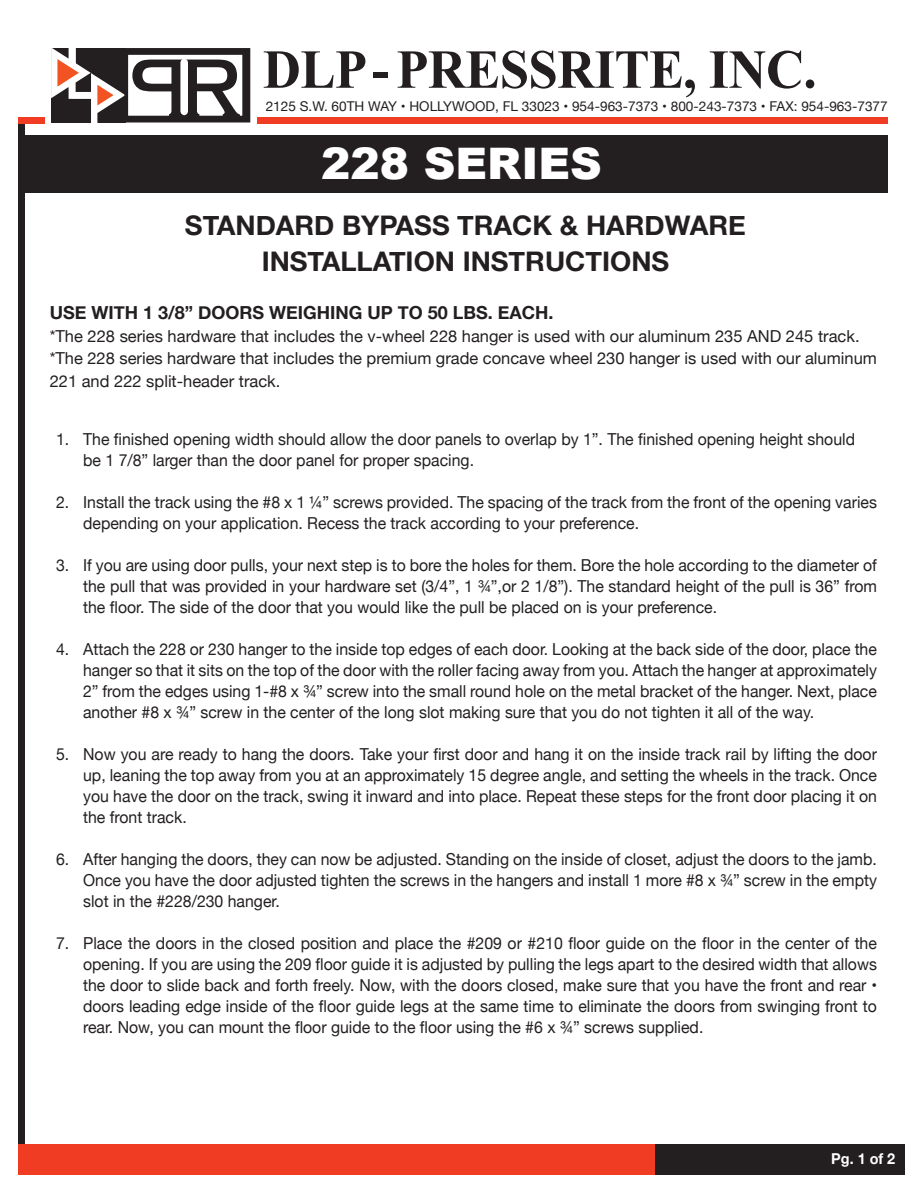
<style>
.page{position:relative;width:918px;height:1188px;background:#fff}
.page>*{position:absolute;margin:0;border:0;box-sizing:border-box;transform-origin:0 0}
.t1{font:900 43.5px "Arial";color:#fff}
.t2{font:700 27px "Helvetica Neue";color:#231f20}
.t3{font:700 18px "Helvetica Neue";color:#231f20}
.t4{font:16.5px/21px "Helvetica Neue";color:#231f20;text-align:justify;scale:.96 1}
.t5{font:16.5px/22.5px "Helvetica Neue";color:#231f20}
.t6{font:700 15px "Helvetica Neue";color:#fff;scale:.96 1}
.t7{font:13.5px "Helvetica Neue";color:#231f20}
</style>
<div class="page">
<div style="left:257px;top:117px;width:631px;height:7px;background:#ef3c22"></div>
<div style="left:18px;top:117px;width:27px;height:7px;background:#ef3c22"></div>
<div style="left:18px;top:124px;width:7px;height:1020px;background:#231f20"></div>
<div style="left:590px;top:1144px;width:314px;height:30px;background:#231f20"></div>
<div style="left:18px;top:1144px;width:636px;height:30px;background:#ef3c22"></div>
<div style="left:24px;top:135px;width:864px;height:57px;background:#231f20"></div>
<svg style="left:51px;top:48px;width:199px;height:75px"></svg>
<svg style="left:264px;top:51px;width:101px;height:37px"></svg>
<div style="left:373px;top:72px;width:15px;height:6px;background:#231f20"></div>
<svg style="left:398px;top:51px;width:297px;height:46px"></svg>
<svg style="left:710px;top:51px;width:104px;height:38px"></svg>
<p class="t7" style="left:266px;top:97px;width:624px">2125 S.W. 60TH WAY • HOLLYWOOD, FL 33023 • 954-963-7373 • 800-243-7373 • FAX: 954-963-7377</p>
<p class="t1" style="left:321px;top:132px;width:282px">228 SERIES</p>
<p class="t2" style="left:185px;top:204px;width:562px">STANDARD BYPASS TRACK &amp; HARDWARE</p>
<p class="t2" style="left:262px;top:240px;width:409px">INSTALLATION INSTRUCTIONS</p>
<p class="t3" style="left:50px;top:299px;width:505px">USE WITH 1 3/8” DOORS WEIGHING UP TO 50 LBS. EACH.</p>
<p class="t5" style="left:50px;top:326px;width:811px">*The 228 series hardware that includes the v-wheel 228 hanger is used with our aluminum 235 AND 245 track.</p>
<p class="t5" style="left:50px;top:348px;width:829px">*The 228 series hardware that includes the premium grade concave wheel 230 hanger is used with our aluminum<br>221 and 222 split-header track.</p>
<p class="t4" style="left:83px;top:429px;width:806px;text-indent:-27px">1. The finished opening width should allow the door panels to overlap by 1”. The finished opening height should be 1 7/8” larger than the door panel for proper spacing.</p>
<p class="t4" style="left:83px;top:492px;width:828px;text-indent:-27px">2. Install the track using the #8 x 1 ¼” screws provided. The spacing of the track from the front of the opening varies depending on your application. Recess the track according to your preference.</p>
<p class="t4" style="left:83px;top:555px;width:828px;text-indent:-27px">3. If you are using door pulls, your next step is to bore the holes for them. Bore the hole according to the diameter of the pull that was provided in your hardware set (3/4”, 1 ¾”,or 2 1/8”). The standard height of the pull is 36” from the floor. The side of the door that you would like the pull be placed on is your preference.</p>
<p class="t4" style="left:83px;top:639px;width:828px;text-indent:-27px">4. Attach the 228 or 230 hanger to the inside top edges of each door. Looking at the back side of the door, place the hanger so that it sits on the top of the door with the roller facing away from you. Attach the hanger at approximately 2” from the edges using 1-#8 x ¾” screw into the small round hole on the metal bracket of the hanger. Next, place another #8 x ¾” screw in the center of the long slot making sure that you do not tighten it all of the way.</p>
<p class="t4" style="left:83px;top:744px;width:828px;text-indent:-27px">5. Now you are ready to hang the doors. Take your first door and hang it on the inside track rail by lifting the door up, leaning the top away from you at an approximately 15 degree angle, and setting the wheels in the track. Once you have the door on the track, swing it inward and into place. Repeat these steps for the front door placing it on the front track.</p>
<p class="t4" style="left:83px;top:849px;width:828px;text-indent:-27px">6. After hanging the doors, they can now be adjusted. Standing on the inside of closet, adjust the doors to the jamb.<br>Once you have the door adjusted tighten the screws in the hangers and install 1 more #8 x ¾” screw in the empty slot in the #228/230 hanger.</p>
<p class="t4" style="left:83px;top:933px;width:828px;text-indent:-27px">7. Place the doors in the closed position and place the #209 or #210 floor guide on the floor in the center of the opening. If you are using the 209 floor guide it is adjusted by pulling the legs apart to the desired width that allows the door to slide back and forth freely. Now, with the doors closed, make sure that you have the front and rear • doors leading edge inside of the floor guide legs at the same time to eliminate the doors from swinging front to rear. Now, you can mount the floor guide to the floor using the #6 x ¾” screws supplied.</p>
<p class="t6" style="left:831px;top:1146px;width:68px">Pg. 1 of 2</p>
</div>
